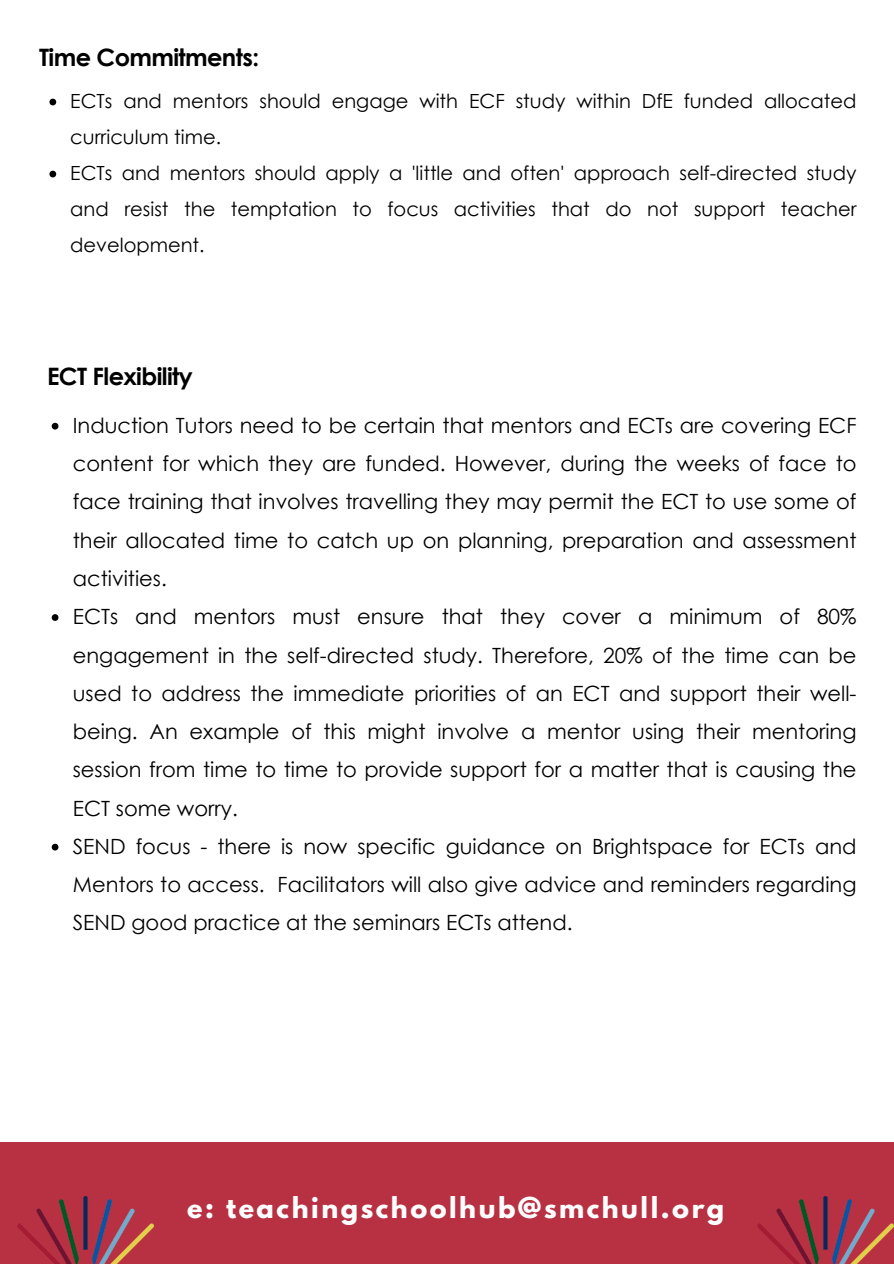
<style>
.page{position:relative;width:894px;height:1264px;background:#fff}
.page>*{position:absolute;margin:0;border:0;box-sizing:border-box;transform-origin:0 0}
.t1{font:700 25.5px "League Spartan";letter-spacing:.1em;color:#fff}
.t2{font:700 24px "Century Gothic";letter-spacing:-.025em;color:#000}
.t3{font:21px/38.2px "Century Gothic";color:#000;text-align:justify}
.t4{font:19.5px/36px "Century Gothic";color:#000}
</style>
<div class="page">
<div style="left:0;top:1141px;width:893px;height:122px;background:#b83143"></div>
<img style="left:757px;top:1196px;width:136px;height:67px">
<img style="left:17px;top:1196px;width:137px;height:67px">
<svg style="left:49px;top:99px;width:7px;height:6px"></svg>
<svg style="left:49px;top:171px;width:7px;height:6px"></svg>
<svg style="left:52px;top:423px;width:6px;height:6px"></svg>
<svg style="left:52px;top:614px;width:6px;height:7px"></svg>
<svg style="left:52px;top:843px;width:6px;height:7px"></svg>
<p class="t2" style="left:39px;top:42px;width:221px">Time Commitments:</p>
<p class="t4" style="left:70px;top:82px;width:787px">ECTs and mentors should engage with ECF study within DfE funded allocated curriculum time.</p>
<p class="t4" style="left:70px;top:154px;width:787px;text-align:justify">ECTs and mentors should apply a 'little and often' approach self-directed study and resist the temptation to focus activities that do not support teacher development.</p>
<h1 class="t2" style="left:47px;top:360px;width:147px">ECT Flexibility</h1>
<p class="t3" style="left:73px;top:405px;width:785px">Induction Tutors need to be certain that mentors and ECTs are covering ECF content for which they are funded. However, during the weeks of face to face training that involves travelling they may permit the ECT to use some of their allocated time to catch up on planning, preparation and assessment activities.</p>
<h1 class="t3" style="left:73px;top:597px;width:785px">ECTs and mentors must ensure that they cover a minimum of 80% engagement in the self-directed study. Therefore, 20% of the time can be used to address the immediate priorities of an ECT and support their well&shy;being. An example of this might involve a mentor using their mentoring session from time to time to provide support for a matter that is causing the ECT some worry.</h1>
<p class="t3" style="left:73px;top:826px;width:785px">SEND focus - there is now specific guidance on Brightspace for ECTs and Mentors to access. Facilitators will also give advice and reminders regarding SEND good practice at the seminars ECTs attend.</p>
<p class="t1" style="left:187px;top:1195px;width:538px">e: teachingschoolhub@smchull.org</p>
</div>
